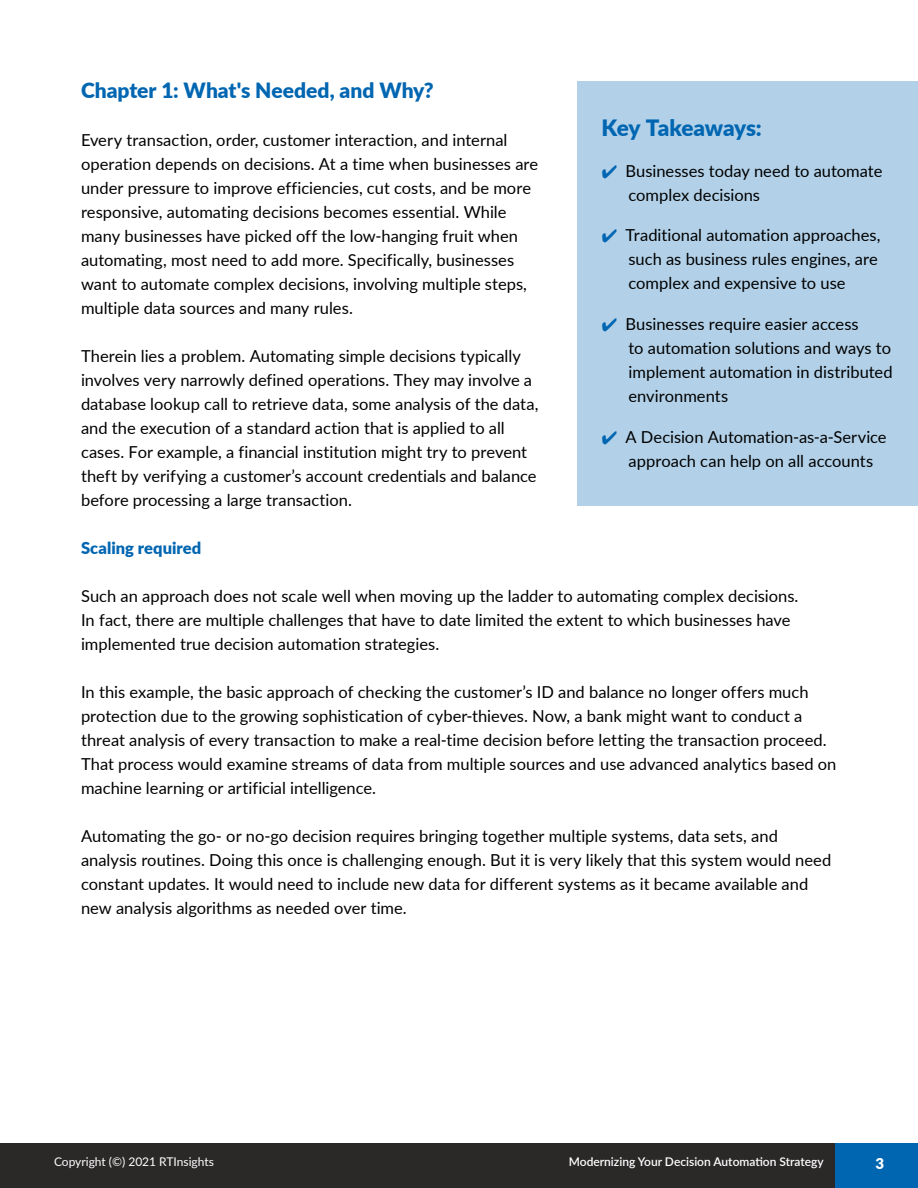
<style>
.page{position:relative;width:918px;height:1188px;background:#fff}
.page>*{position:absolute;margin:0;border:0;box-sizing:border-box;transform-origin:0 0}
.t1{font:900 22.5px "Lato";letter-spacing:-.015em;color:#0066b2}
.t2{font:900 21px "Lato";color:#0066b2}
.t3{font:16.5px/24px "Lato";color:#000}
.t4{font:900 16.5px "Lato";color:#0066b2}
.t5{font:900 15px "Lato";color:#fff}
.t6{font:600 12px "Lato";color:#fff}
.t7{font:12px "Lato";color:#fff}
.s1{color:#0066b2}
</style>
<div class="page">
<div style="left:0;top:1144px;width:918px;height:44px;background:#2b2828"></div>
<div style="left:835px;top:1144px;width:83px;height:44px;background:#0066b2"></div>
<div style="left:578px;top:81px;width:340px;height:424px;background:#b2d1e8"></div>
<p class="t2" style="left:81px;top:82px;width:354px">Chapter 1: What's Needed, and Why?</p>
<p class="t3" style="left:81px;top:129px;width:459px">Every transaction, order, customer interaction, and internal operation depends on decisions. At a time when businesses are under pressure to improve efficiencies, cut costs, and be more responsive, automating decisions becomes essential. While many businesses have picked off the low-hanging fruit when automating, most need to add more. Specifically, businesses want to automate complex decisions, involving multiple steps, multiple data sources and many rules.</p>
<p class="t3" style="left:81px;top:345px;width:459px">Therein lies a problem. Automating simple decisions typically involves very narrowly defined operations. They may involve a database lookup call to retrieve data, some analysis of the data, and the execution of a standard action that is applied to all cases. For example, a financial institution might try to prevent theft by verifying a customer’s account credentials and balance before processing a large transaction.</p>
<p class="t4" style="left:81px;top:542px;width:122px">Scaling required</p>
<p class="t3" style="left:81px;top:585px;width:719px">Such an approach does not scale well when moving up the ladder to automating complex decisions.<br>In fact, there are multiple challenges that have to date limited the extent to which businesses have implemented true decision automation strategies.</p>
<p class="t3" style="left:81px;top:681px;width:757px">In this example, the basic approach of checking the customer’s ID and balance no longer offers much protection due to the growing sophistication of cyber-thieves. Now, a bank might want to conduct a threat analysis of every transaction to make a real-time decision before letting the transaction proceed.<br>That process would examine streams of data from multiple sources and use advanced analytics based on machine learning or artificial intelligence.</p>
<p class="t3" style="left:81px;top:825px;width:752px">Automating the go- or no-go decision requires bringing together multiple systems, data sets, and analysis routines. Doing this once is challenging enough. But it is very likely that this system would need constant updates. It would need to include new data for different systems as it became available and new analysis algorithms as needed over time.</p>
<h1 class="t1" style="left:602px;top:120px;width:162px">Key Takeaways:</h1>
<p class="t3" style="left:629px;top:160px;width:255px;text-indent:-27px"><span class="s1">✔</span> Businesses today need to automate complex decisions</p>
<p class="t3" style="left:629px;top:225px;width:254px;text-indent:-27px"><span class="s1">✔</span> Traditional automation approaches, such as business rules engines, are complex and expensive to use</p>
<p class="t3" style="left:629px;top:313px;width:266px;text-indent:-27px"><span class="s1">✔</span> Businesses require easier access<br>to automation solutions and ways to implement automation in distributed environments</p>
<p class="t3" style="left:629px;top:426px;width:260px;text-indent:-27px"><span class="s1">✔</span> A Decision Automation-as-a-Service approach can help on all accounts</p>
<p class="t7" style="left:54px;top:1157px;width:162px">Copyright (©) 2021 RTInsights</p>
<p class="t6" style="left:569px;top:1153px;width:257px">Modernizing Your Decision Automation Strategy</p>
<p class="t5" style="left:875px;top:1157px;width:10px">3</p>
</div>
